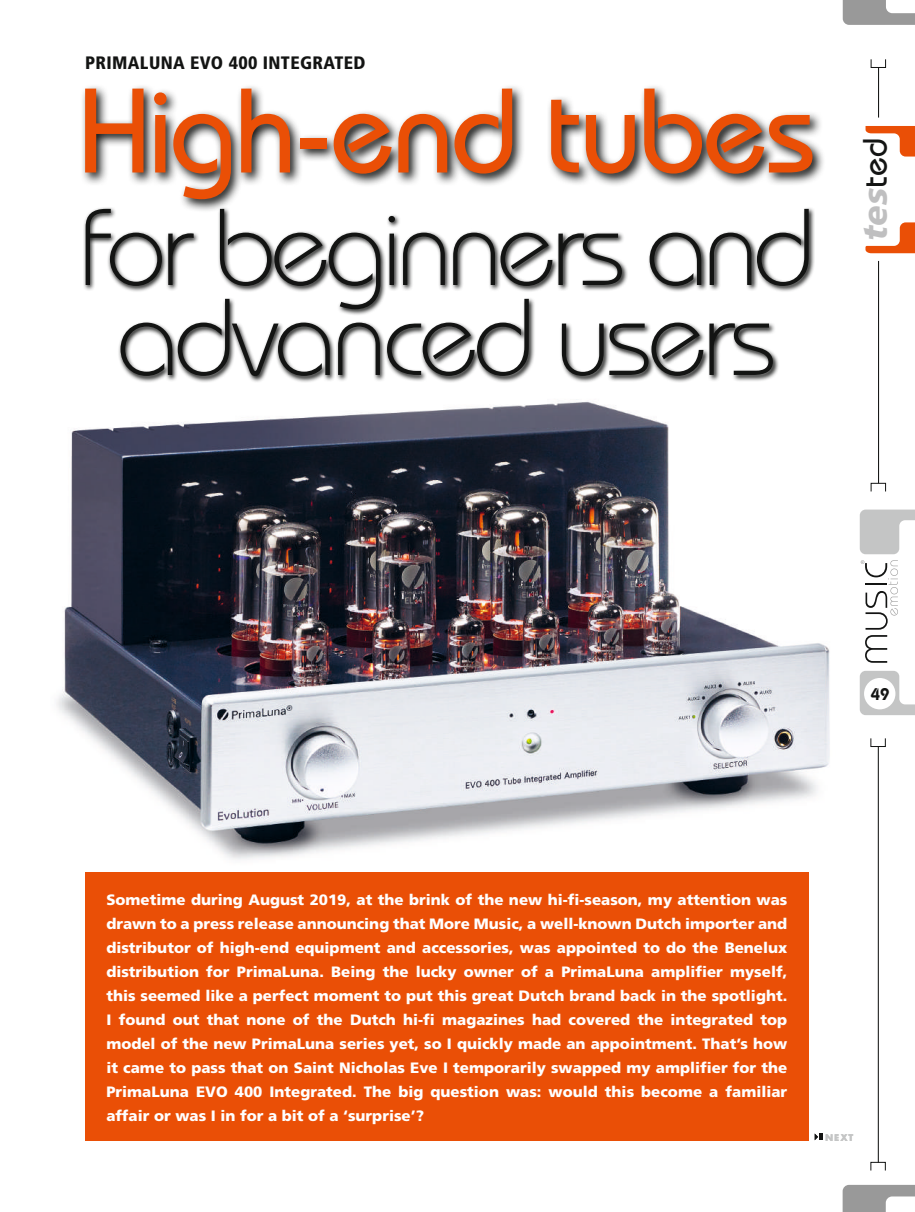
<style>
.page{position:relative;width:915px;height:1212px;background:#fff}
.page>*{position:absolute;margin:0;border:0;box-sizing:border-box;transform-origin:0 0}
.t1{font:500 120px "Bauhaus IT Cby BT";letter-spacing:-.025em;color:#ea4f06}
.t2{font:300 108.9px/90px "Bauhaus IT Cby BT";letter-spacing:-.04em;color:#131413;text-align:center}
.t3{font:italic 900 33.9px "Frutiger";color:#bfbfc0}
.t4{font:900 condensed 18px "Frutiger";letter-spacing:.02em;color:#131413}
.t5{font:600 16.95px "Bauhaus";color:#131413}
.t6{font:900 15px/24px "Frutiger";color:#fff;text-align:justify}
.t7{font:700 9px "Futura";color:#c4c5c5}
.s1{font-family:"Bauhaus";font-weight:500;font-style:normal;color:#131413}
</style>
<div class="page">
<svg style="left:814px;top:1133px;width:9px;height:7px"></svg>
<svg style="left:82px;top:86px;width:742px;height:120px"></svg>
<img style="left:56px;top:399px;width:774px;height:486px">
<svg style="left:83px;top:206px;width:732px;height:176px"></svg>
<div style="left:85px;top:873px;width:723px;height:268px;background:#ea4f06"></div>
<svg style="left:859px;top:510px;width:55px;height:44px"></svg>
<svg style="left:859px;top:671px;width:55px;height:44px"></svg>
<svg style="left:842px;top:0;width:72px;height:25px"></svg>
<svg style="left:842px;top:1185px;width:72px;height:27px"></svg>
<div style="left:870px;top:59px;width:15px;height:9px;border:1px solid #131413"></div>
<div style="left:870px;top:483px;width:15px;height:9px;border:1px solid #131413"></div>
<div style="left:863px;top:678px;width:32px;height:31px;background:#fff;border-radius:50%"></div>
<hr style="left:877px;top:261px;width:1px;height:222px;background:#131413">
<svg style="left:865px;top:222px;width:49px;height:31px"></svg>
<svg style="left:865px;top:126px;width:49px;height:31px"></svg>
<hr style="left:877px;top:67px;width:1px;height:51px;background:#131413">
<hr style="left:877px;top:746px;width:1px;height:416px;background:#131413">
<div style="left:870px;top:738px;width:15px;height:9px;border:1px solid #131413"></div>
<div style="left:870px;top:1162px;width:15px;height:9px;border:1px solid #131413"></div>
<svg style="left:860px;top:560px;width:37px;height:103px"></svg>
<p class="t4" style="left:85px;top:52px;width:282px">PRIMALUNA EVO 400 INTEGRATED</p>
<h1 class="t1" style="left:77px;top:57px;width:740px">High-end tubes</h1>
<h2 class="t2" style="left:79px;top:200px;width:737px">for beginners and advanced users</h2>
<h3 class="t3" style="left:854px;top:241px;width:104px;rotate:-90deg">tes<span class="s1">ted</span></h3>
<p class="t5" style="left:870px;top:684px;width:20px">49</p>
<p class="t6" style="left:106px;top:887px;width:682px">Sometime during August 2019, at the brink of the new hi-fi-season, my attention was drawn to a press release announcing that More Music, a well-known Dutch importer and distributor of high-end equipment and accessories, was appointed to do the Benelux distribution for PrimaLuna. Being the lucky owner of a PrimaLuna amplifier myself, this seemed like a perfect moment to put this great Dutch brand back in the spotlight.<br>I found out that none of the Dutch hi-fi magazines had covered the integrated top model of the new PrimaLuna series yet, so I quickly made an appointment. That’s how it came to pass that on Saint Nicholas Eve I temporarily swapped my amplifier for the PrimaLuna EVO 400 Integrated. The big question was: would this become a familiar affair or was I in for a bit of a ‘surprise’?</p>
<p class="t7" style="left:824px;top:1130px;width:30px">NEXT</p>
</div>
